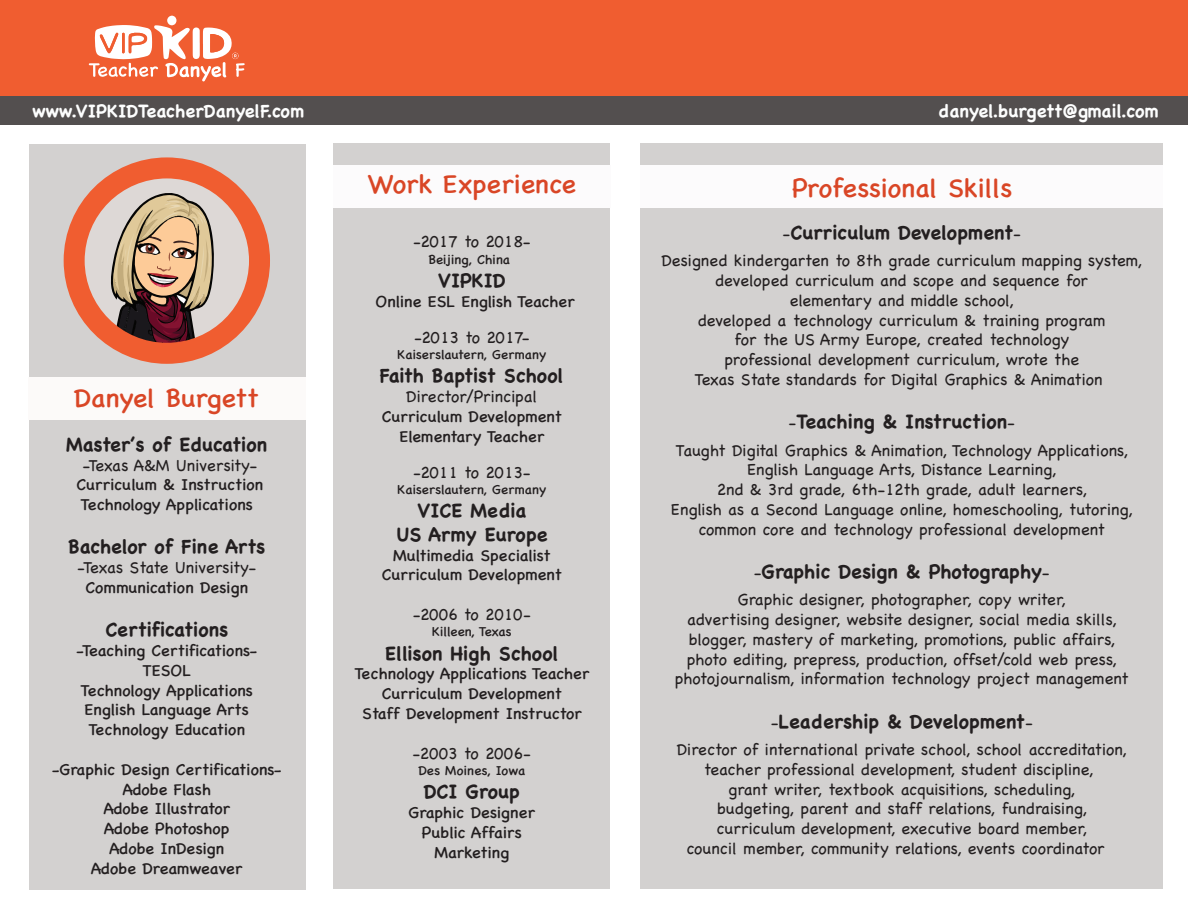
<style>
.page{position:relative;width:1188px;height:918px;background:#fff}
.page>*{position:absolute;margin:0;border:0;box-sizing:border-box;transform-origin:0 0}
.t1{font:27px "Chalkboard SE";color:#d94626}
.t2{font:700 19.5px/23.4px "Chalkboard SE";color:#231f20;text-align:center}
.t3{font:700 18px "Chalkboard SE";color:#fdfefe}
.t4{font:300 16.5px/19.8px "Chalkboard SE";color:#231f20;text-align:center}
.t5{font:16.5px/19.8px "Chalkboard SE";color:#231f20;text-align:center}
.t6{font:13.5px "Chalkboard SE";color:#231f20}
.t7{font:13.5px "Chalkboard SE";letter-spacing:.02em;color:#231f20}
.s1{font-size:18px}
.s2{font-weight:300;font-size:16.5px}
</style>
<div class="page">
<div style="left:0;top:0;width:1188px;height:107px;background:#f05d30"></div>
<div style="left:29px;top:145px;width:277px;height:745px;background:#d3d1d0"></div>
<svg style="left:83px;top:171px;width:172px;height:172px;fill:#ddd8d6"></svg>
<div style="left:0;top:97px;width:1188px;height:28px;background:#534f4f"></div>
<div style="left:333px;top:143px;width:277px;height:745px;background:#d3d1d0"></div>
<div style="left:640px;top:143px;width:523px;height:745px;background:#d3d1d0"></div>
<svg style="left:110px;top:192px;width:105px;height:150px"></svg>
<div style="left:333px;top:165px;width:278px;height:42px;background:#fcfbfc"></div>
<div style="left:640px;top:165px;width:523px;height:42px;background:#fcfbfc"></div>
<div style="left:64px;top:157px;width:206px;height:207px;border:21px solid #f05d30;border-radius:50%"></div>
<svg style="left:88px;top:15px;width:157px;height:67px"></svg>
<div style="left:29px;top:377px;width:277px;height:43px;background:#fcfaf9"></div>
<p class="t3" style="left:32px;top:100px;width:273px">www.VIPKIDTeacherDanyelF.com</p>
<h1 class="t1" style="left:74px;top:375px;width:186px">Danyel Burgett</h1>
<p class="t2" style="left:66px;top:432px;width:203px">Master<span class="s1">’</span>s of Education</p>
<p class="t4" style="left:82px;top:454px;width:176px">-Texas A&amp;M University-</p>
<p class="t5" style="left:76px;top:474px;width:188px;text-align:left">Curriculum &amp; Instruction<br>Technology Applications</p>
<p class="t2" style="left:68px;top:535px;width:199px">Bachelor of Fine Arts</p>
<p class="t4" style="left:77px;top:557px;width:181px">-Texas State University-</p>
<p class="t5" style="left:85px;top:576px;width:164px">Communication Design</p>
<p class="t2" style="left:105px;top:618px;width:124px">Certifications</p>
<p class="t5" style="left:76px;top:639px;width:183px">-Teaching Certifications-<br>TESOL<br>Technology Applications<br>English Language Arts<br>Technology Education</p>
<p class="t5" style="left:52px;top:758px;width:232px">-Graphic Design Certifications-<br>Adobe Flash<br>Adobe Illustrator<br>Adobe Photoshop<br>Adobe InDesign<br>Adobe Dreamweaver</p>
<h1 class="t1" style="left:368px;top:160px;width:209px">Work Experience</h1>
<p class="t4" style="left:413px;top:231px;width:119px">-2017 to 2018-</p>
<p class="t6" style="left:429px;top:247px;width:83px">Beijing, China</p>
<p class="t2" style="left:438px;top:269px;width:69px">VIPKID</p>
<p class="t5" style="left:375px;top:290px;width:201px">Online ESL English Teacher</p>
<p class="t4" style="left:414px;top:326px;width:117px">-2013 to 2017-</p>
<p class="t6" style="left:398px;top:343px;width:150px">Kaiserslautern, Germany</p>
<p class="t2" style="left:380px;top:364px;width:185px">Faith Baptist School</p>
<p class="t4" style="left:406px;top:386px;width:133px">Director/Principal</p>
<p class="t5" style="left:382px;top:406px;width:182px">Curriculum Development<br>Elementary Teacher</p>
<p class="t4" style="left:413px;top:461px;width:119px">-2011 to 2013-</p>
<p class="t6" style="left:398px;top:478px;width:150px">Kaiserslautern, Germany</p>
<p class="t2" style="left:396px;top:499px;width:153px">VICE Media<br>US Army Europe</p>
<p class="t5" style="left:382px;top:544px;width:182px">Multimedia Specialist<br>Curriculum Development</p>
<p class="t4" style="left:413px;top:603px;width:120px">-2006 to 2010-</p>
<p class="t6" style="left:432px;top:620px;width:81px">Killeen, Texas</p>
<p class="t2" style="left:385px;top:641px;width:175px">Ellison High School</p>
<p class="t5" style="left:354px;top:663px;width:237px">Technology Applications Teacher<br>Curriculum Development<br>Staff Development Instructor</p>
<p class="t4" style="left:413px;top:742px;width:120px">-2003 to 2006-</p>
<p class="t7" style="left:418px;top:758px;width:108px">Des Moines, Iowa</p>
<p class="t2" style="left:424px;top:780px;width:98px">DCI Group</p>
<p class="t5" style="left:409px;top:802px;width:128px">Graphic Designer<br>Public Affairs<br>Marketing</p>
<p class="t3" style="left:939px;top:100px;width:221px">danyel.burgett@gmail.com</p>
<h1 class="t1" style="left:792px;top:164px;width:222px">Professional Skills</h1>
<p class="t2" style="left:783px;top:221px;width:240px"><span class="s2">-</span>Curriculum Development<span class="s2">-</span></p>
<p class="t4" style="left:661px;top:250px;width:482px">Designed kindergarten to 8th grade curriculum mapping system, developed curriculum and scope and sequence for<br>elementary and middle school,<br>developed a technology curriculum &amp; training program<br>for the US Army Europe, created technology<br>professional development curriculum, wrote the<br>Texas State standards for Digital Graphics &amp; Animation</p>
<p class="t2" style="left:789px;top:410px;width:228px"><span class="s2">-</span>Teaching &amp; Instruction<span class="s2">-</span></p>
<p class="t4" style="left:671px;top:439px;width:463px">Taught Digital Graphics &amp; Animation, Technology Applications, English Language Arts, Distance Learning,<br>2nd &amp; 3rd grade, 6th-12th grade, adult learners,<br>English as a Second Language online, homeschooling, tutoring, common core and technology professional development</p>
<p class="t2" style="left:754px;top:560px;width:298px"><span class="s2">-</span>Graphic Design &amp; Photography<span class="s2">-</span></p>
<p class="t4" style="left:675px;top:589px;width:456px">Graphic designer, photographer, copy writer,<br>advertising designer, website designer, social media skills, blogger, mastery of marketing, promotions, public affairs, photo editing, prepress, production, offset/cold web press, photojournalism, information technology project management</p>
<p class="t2" style="left:771px;top:709px;width:264px"><span class="s2">-</span>Leadership &amp; Development<span class="s2">-</span></p>
<p class="t4" style="left:677px;top:738px;width:451px">Director of international private school, school accreditation,</p>
<p class="t4" style="left:704px;top:758px;width:391px">teacher professional development, student discipline,</p>
<p class="t4" style="left:728px;top:778px;width:348px">grant writer, textbook acquisitions, scheduling,</p>
<p class="t4" style="left:717px;top:798px;width:372px">budgeting, parent and staff relations, fundraising,</p>
<p class="t4" style="left:716px;top:818px;width:372px">curriculum development, executive board member,</p>
<p class="t4" style="left:686px;top:837px;width:420px">council member, community relations, events coordinator</p>
</div>
